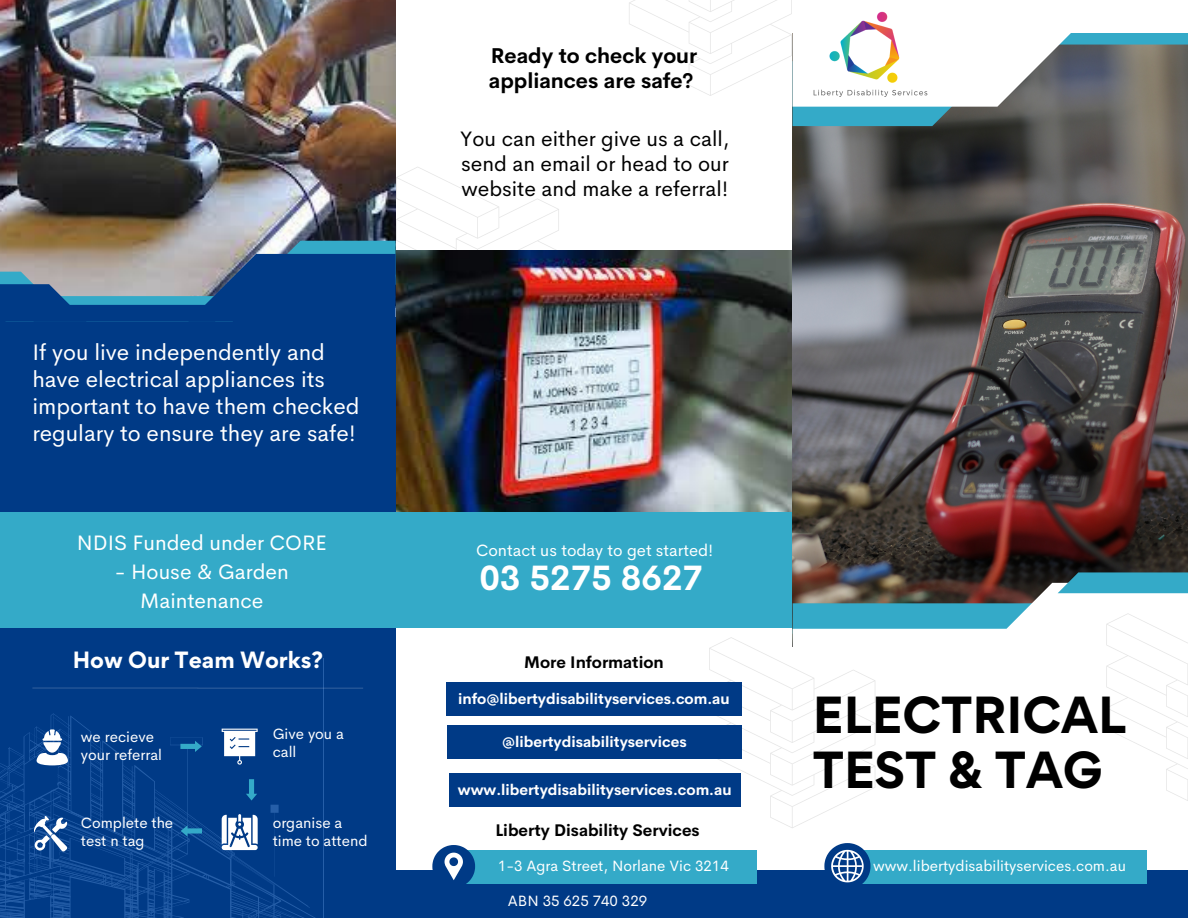
<style>
.page{position:relative;width:1188px;height:918px;background:#fff}
.page>*{position:absolute;margin:0;border:0;box-sizing:border-box;transform-origin:0 0}
.t1{font:700 46.5px "Gordita";color:#000}
.t2{font:700 34.5px "Cerebri Sans";color:#fff}
.t3{font:22.5px/27px "Cerebri Sans";color:#fff}
.t4{font:21px/24.8px "Cerebri Sans";color:#000;text-align:justify}
.t5{font:21px/29.2px "Cerebri Sans";color:#fff;text-align:center}
.t6{font:700 21px/24.8px "Cerebri Sans";color:#000}
.t7{font:700 21px "Gordita";color:#fff}
.t8{font:700 16.5px "Cerebri Sans";color:#000}
.t9{font:16.5px "Cerebri Sans";color:#fff}
.t10{font:15px/18px "Cerebri Sans";color:#fff}
.t11{font:700 15px "Cerebri Sans";color:#fff}
</style>
<div class="page">
<div style="left:396px;top:871px;width:792px;height:47px;background:#003a86"></div>
<img style="left:792px;top:126px;width:396px;height:446px">
<div style="left:853px;top:850px;width:293px;height:33px;background:#34aac8"></div>
<svg style="left:824px;top:843px;width:47px;height:41px"></svg>
<svg style="left:629px;top:0;width:559px;height:126px"></svg>
<div style="left:792px;top:0;width:396px;height:32px;background:#fff"></div>
<div style="left:0;top:317px;width:396px;height:601px;background:#003a86"></div>
<svg style="left:235px;top:716px;width:89px;height:202px"></svg>
<svg style="left:52px;top:713px;width:183px;height:205px"></svg>
<hr style="left:324px;top:659px;width:1px;height:259px;background:#255ea8">
<svg style="left:271px;top:805px;width:8px;height:72px"></svg>
<img style="left:396px;top:250px;width:396px;height:263px">
<div style="left:0;top:513px;width:792px;height:115px;background:#34aac8"></div>
<img style="left:0;top:0;width:396px;height:167px">
<img style="left:0;top:167px;width:559px;height:187px">
<svg style="left:32px;top:687px;width:331px;height:2px"></svg>
<div style="left:466px;top:850px;width:291px;height:33px;background:#34aac8"></div>
<svg style="left:432px;top:845px;width:43px;height:39px"></svg>
<svg style="left:709px;top:572px;width:479px;height:256px"></svg>
<div style="left:446px;top:682px;width:296px;height:34px;background:#003a86"></div>
<div style="left:447px;top:725px;width:295px;height:34px;background:#003a86"></div>
<div style="left:449px;top:773px;width:291px;height:34px;background:#003a86"></div>
<svg style="left:246px;top:779px;width:11px;height:22px"></svg>
<svg style="left:0;top:715px;width:203px;height:203px"></svg>
<svg style="left:222px;top:729px;width:36px;height:36px"></svg>
<svg style="left:222px;top:814px;width:36px;height:36px"></svg>
<img style="left:813px;top:11px;width:116px;height:113px">
<p class="t3" style="left:32px;top:338px;width:329px">If you live independently and have electrical appliances its important to have them checked regulary to ensure they are safe!</p>
<p class="t5" style="left:77px;top:528px;width:252px">NDIS Funded under CORE</p>
<p class="t5" style="left:115px;top:557px;width:176px">- House &amp; Garden<br>Maintenance</p>
<p class="t7" style="left:73px;top:646px;width:252px">How Our Team Works?</p>
<p class="t10" style="left:81px;top:727px;width:83px">we recieve your referral</p>
<p class="t10" style="left:273px;top:724px;width:73px">Give you a call</p>
<p class="t10" style="left:81px;top:813px;width:94px">Complete the test n tag</p>
<p class="t10" style="left:273px;top:814px;width:96px">organise a time to attend</p>
<p class="t6" style="left:489px;top:43px;width:210px">Ready to check your appliances are safe?</p>
<p class="t4" style="left:460px;top:126px;width:271px">You can either give us a call, send an email or head to our website and make a referral!</p>
<p class="t9" style="left:476px;top:540px;width:239px">Contact us today to get started!</p>
<p class="t2" style="left:479px;top:556px;width:225px">03 5275 8627</p>
<p class="t8" style="left:524px;top:652px;width:141px">More Information</p>
<p class="t11" style="left:458px;top:689px;width:273px">info@libertydisabilityservices.com.au</p>
<p class="t11" style="left:502px;top:732px;width:186px">@libertydisabilityservices</p>
<p class="t11" style="left:458px;top:780px;width:275px">www.libertydisabilityservices.com.au</p>
<p class="t8" style="left:495px;top:819px;width:206px">Liberty Disability Services</p>
<p class="t1" style="left:813px;top:684px;width:315px">ELECTRICAL</p>
<p class="t1" style="left:813px;top:739px;width:291px">TEST &amp; TAG</p>
<p class="t10" style="left:498px;top:857px;width:232px">1-3 Agra Street, Norlane Vic 3214</p>
<p class="t10" style="left:873px;top:857px;width:255px">www.libertydisabilityservices.com.au</p>
<p class="t10" style="left:508px;top:892px;width:141px">ABN 35 625 740 329</p>
</div>
